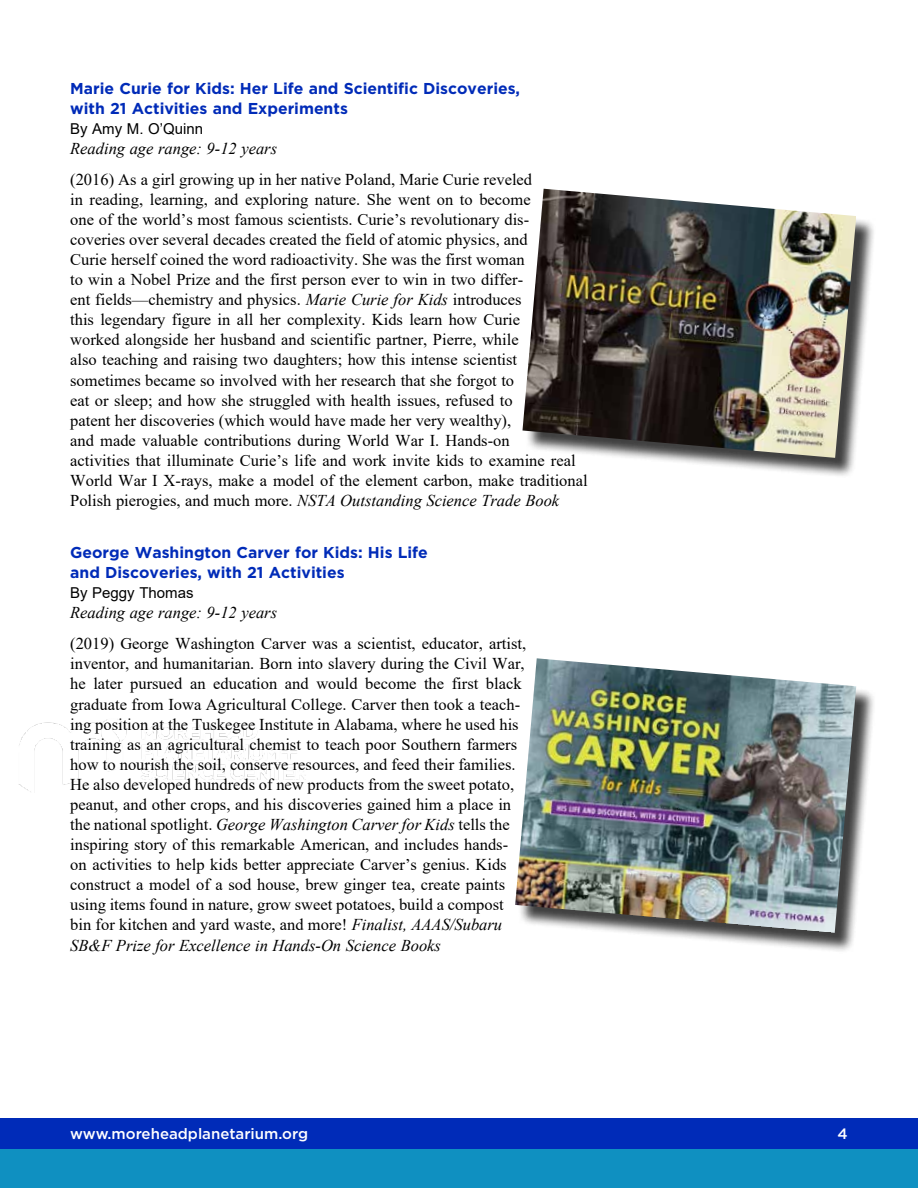
<style>
.page{position:relative;width:918px;height:1188px;background:#fff}
.page>*{position:absolute;margin:0;border:0;box-sizing:border-box;transform-origin:0 0}
.t1{font:16.5px/20.1px "Times New Roman";color:#000}
.t2{font:italic 16.5px "Times New Roman";color:#000}
.t3{font:700 15.75px/20.1px "Gotham";color:#002bb8}
.t4{font:500 15px "Gotham";color:#fff}
.t5{font:15px "Arial";color:#000}
.s1{font-style:italic}
</style>
<div class="page">
<div style="left:0;top:1149px;width:918px;height:39px;background:#0f90c1"></div>
<div style="left:0;top:1119px;width:918px;height:30px;background:#002bb8"></div>
<img style="left:18px;top:719px;width:288px;height:73px">
<div style="left:525px;top:192px;width:351px;height:286px;background:#000;opacity:.75"></div>
<img style="left:522px;top:189px;width:334px;height:269px">
<div style="left:518px;top:661px;width:359px;height:292px;background:#000;opacity:.75"></div>
<img style="left:515px;top:658px;width:341px;height:275px">
<p class="t3" style="left:70px;top:78px;width:451px">Marie Curie for Kids: Her Life and Scientific Discoveries, with 21 Activities and Experiments</p>
<p class="t5" style="left:70px;top:118px;width:134px">By Amy M. O’Quinn</p>
<p class="t2" style="left:70px;top:137px;width:208px">Reading age range: 9-12 years</p>
<p class="t1" style="left:70px;top:169px;width:519px">(2016) As a girl growing up in her native Poland, Marie Curie reveled<br>in reading, learning, and exploring nature. She went on to become<br>one of the world’s most famous scientists. Curie’s revolutionary dis&shy;coveries over several decades created the field of atomic physics, and<br>Curie herself coined the word radioactivity. She was the first woman<br>to win a Nobel Prize and the first person ever to win in two differ-<br>ent fields—chemistry and physics. <span class="s1">Marie Curie for Kids</span> introduces<br>this legendary figure in all her complexity. Kids learn how Curie<br>worked alongside her husband and scientific partner, Pierre, while<br>also teaching and raising two daughters; how this intense scientist sometimes became so involved with her research that she forgot to<br>eat or sleep; and how she struggled with health issues, refused to<br>patent her discoveries (which would have made her very wealthy),<br>and made valuable contributions during World War I. Hands-on<br>activities that illuminate Curie’s life and work invite kids to examine real World War I X-rays, make a model of the element carbon, make traditional Polish pierogies, and much more. <span class="s1">NSTA Outstanding Science Trade Book</span></p>
<p class="t3" style="left:70px;top:542px;width:359px">George Washington Carver for Kids: His Life and Discoveries, with 21 Activities</p>
<p class="t5" style="left:70px;top:583px;width:125px">By Peggy Thomas</p>
<p class="t2" style="left:70px;top:602px;width:208px">Reading age range: 9-12 years</p>
<p class="t1" style="left:70px;top:633px;width:458px">(2019) George Washington Carver was a scientist, educator, artist, inventor, and humanitarian. Born into slavery during the Civil War, he later pursued an education and would become the first black graduate from Iowa Agricultural College. Carver then took a teach&shy;ing position at the Tuskegee Institute in Alabama, where he used his training as an agricultural chemist to teach poor Southern farmers how to nourish the soil, conserve resources, and feed their families.<br>He also developed hundreds of new products from the sweet potato, peanut, and other crops, and his discoveries gained him a place in the national spotlight. <span class="s1">George Washington Carver for Kids</span> tells the inspiring story of this remarkable American, and includes hands&shy;on activities to help kids better appreciate Carver’s genius. Kids construct a model of a sod house, brew ginger tea, create paints using items found in nature, grow sweet potatoes, build a compost bin for kitchen and yard waste, and more! <span class="s1">Finalist, AAAS/Subaru SB&amp;F Prize for Excellence in Hands-On Science Books</span></p>
<p class="t4" style="left:70px;top:1124px;width:239px">www.moreheadplanetarium.org</p>
<p class="t4" style="left:838px;top:1124px;width:12px">4</p>
</div>
